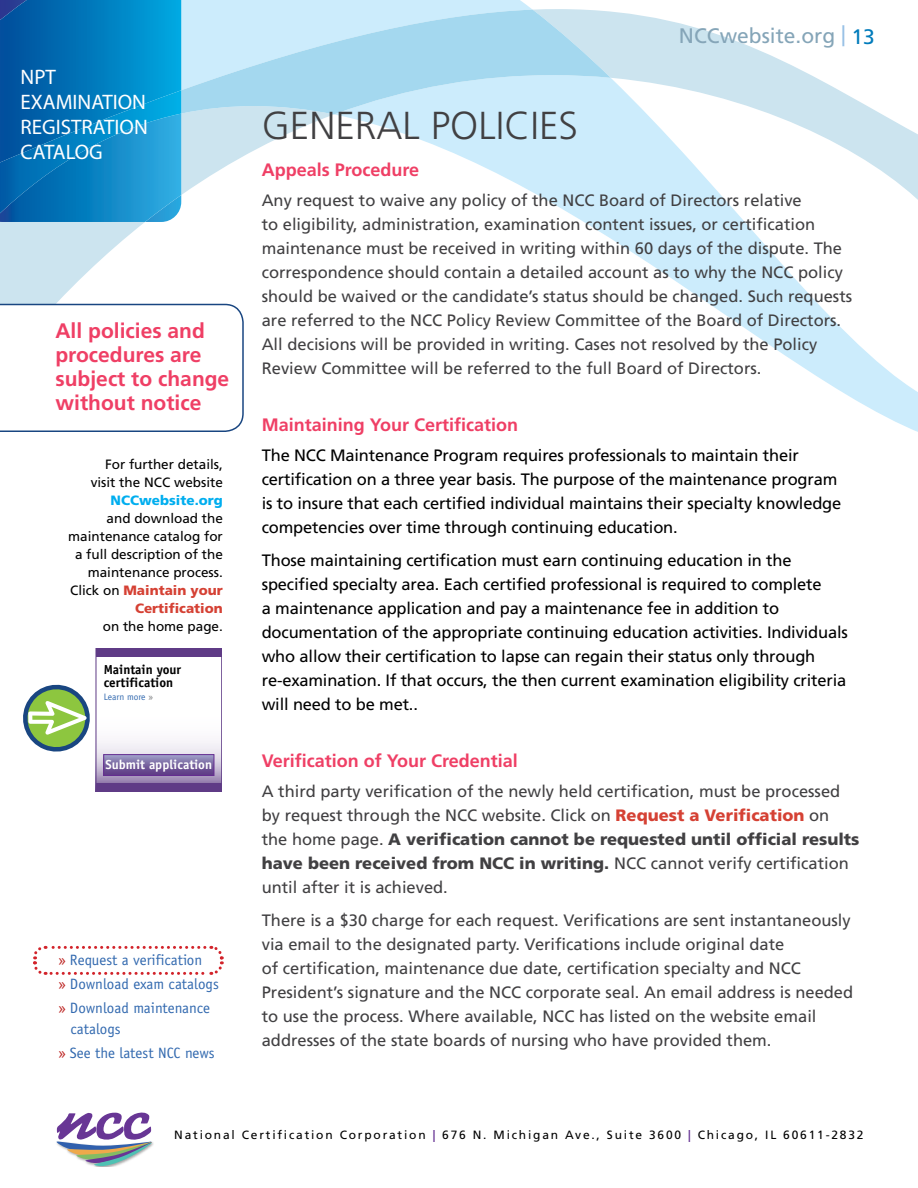
<style>
.page{position:relative;width:918px;height:1188px;background:#fff}
.page>*{position:absolute;margin:0;border:0;box-sizing:border-box;transform-origin:0 0}
.t1{font:300 39px "Frutiger LT";color:#414042}
.t2{font:700 21px/24px "Frutiger LT";color:#ef3f65}
.t3{font:21px/25.2px "Myriad Pro";color:#fff}
.t4{font:21px "Frutiger LT";color:#85a5b8}
.t5{font:700 18px "Frutiger LT";color:#ef3f65}
.t6{font:16.5px/24px "Frutiger LT";color:#414042}
.t7{font:16.5px/24px "Frutiger LT";letter-spacing:-.01em;color:#000}
.t8{font:15px/24px "Officina Sans";color:#3269af}
.t9{font:13.5px/18px "Frutiger LT";color:#000;text-align:right}
.t10{font:900 13.5px "Frutiger LT";color:#00aeef}
.t11{font:700 13.05px/13px "Officina Sans";color:#000}
.t12{font:700 13.05px "Officina Sans";color:#fff}
.t13{font:12px "Frutiger LT";letter-spacing:.15em;color:#000}
.t14{font:9.3px "Officina Sans";color:#3269af}
.s1{font-weight:900;color:#d54134}
.s2{color:#808285}
.s3{color:#be2826}
.s4{color:#97c0e6}
.s5{color:#007bbb}
.s6{font-weight:900}
.s7{font-weight:700;color:#683695}
</style>
<div class="page">
<svg style="left:0;top:0;width:918px;height:432px"></svg>
<svg style="left:0;top:10px;width:611px;height:283px"></svg>
<svg style="left:0;top:0;width:181px;height:222px;background:#077dbf"></svg>
<img style="left:94px;top:1142px;width:60px;height:25px">
<svg style="left:56px;top:1112px;width:96px;height:54px"></svg>
<svg style="left:0;top:304px;width:244px;height:128px"></svg>
<svg style="left:23px;top:684px;width:67px;height:68px"></svg>
<svg style="left:98px;top:741px;width:122px;height:42px"></svg>
<div style="left:96px;top:648px;width:126px;height:144px;border:1px solid #5f3b86"></div>
<div style="left:96px;top:648px;width:126px;height:9px;background:#5f3b86"></div>
<div style="left:96px;top:783px;width:126px;height:8px;background:#5f3b86"></div>
<svg style="left:105px;top:756px;width:107px;height:18px;background:#7a66a1"></svg>
<div style="left:103px;top:754px;width:111px;height:22px;border:1px solid #662d91"></div>
<svg style="left:33px;top:945px;width:191px;height:30px"></svg>
<p class="t3" style="left:21px;top:64px;width:129px">NPT<br>EXAMINATION<br>REGISTRATION<br>CATALOG</p>
<p class="t2" style="left:56px;top:318px;width:175px">All policies and procedures are subject to change without notice</p>
<p class="t9" style="left:91px;top:456px;width:134px">For further details, visit the NCC website</p>
<p class="t10" style="left:111px;top:492px;width:114px">NCCwebsite.org</p>
<p class="t9" style="left:68px;top:509px;width:156px">and download the maintenance catalog for a full description of the maintenance process.<br>Click on <span class="s1">Maintain your<br>Certification</span></p>
<p class="t9" style="left:103px;top:617px;width:122px">on the home page.</p>
<p class="t11" style="left:104px;top:663px;width:79px">Maintain your certification</p>
<p class="t14" style="left:104px;top:691px;width:51px">Learn more <span class="s2">»</span></p>
<p class="t12" style="left:106px;top:756px;width:108px">Submit application</p>
<p class="t8" style="left:58px;top:948px;width:162px"><span class="s3">»</span> Request a verification<br><span class="s3">»</span> Download exam catalogs <span class="s3">»</span> Download maintenance</p>
<p class="t8" style="left:58px;top:1017px;width:158px;text-indent:12px">catalogs<br><span class="s3">»</span> See the latest NCC news</p>
<p class="t4" style="left:679px;top:23px;width:197px">NCCwebsite.org <span class="s4">|</span> <span class="s5">13</span></p>
<h1 class="t1" style="left:262px;top:103px;width:318px">GENERAL POLICIES</h1>
<p class="t5" style="left:262px;top:159px;width:159px">Appeals Procedure</p>
<p class="t6" style="left:262px;top:188px;width:592px">Any request to waive any policy of the NCC Board of Directors relative<br>to eligibility, administration, examination content issues, or certification maintenance must be received in writing within 60 days of the dispute. The correspondence should contain a detailed account as to why the NCC policy should be waived or the candidate’s status should be changed. Such requests are referred to the NCC Policy Review Committee of the Board of Directors.<br>All decisions will be provided in writing. Cases not resolved by the Policy Review Committee will be referred to the full Board of Directors.</p>
<p class="t5" style="left:262px;top:414px;width:258px">Maintaining Your Certification</p>
<p class="t7" style="left:262px;top:443px;width:581px">The NCC Maintenance Program requires professionals to maintain their certification on a three year basis. The purpose of the maintenance program is to insure that each certified individual maintains their specialty knowledge competencies over time through continuing education.</p>
<p class="t7" style="left:262px;top:548px;width:588px">Those maintaining certification must earn continuing education in the specified specialty area. Each certified professional is required to complete<br>a maintenance application and pay a maintenance fee in addition to documentation of the appropriate continuing education activities. Individuals who allow their certification to lapse can regain their status only through re-examination. If that occurs, the then current examination eligibility criteria will need to be met..</p>
<p class="t5" style="left:262px;top:750px;width:258px">Verification of Your Credential</p>
<p class="t6" style="left:262px;top:779px;width:599px">A third party verification of the newly held certification, must be processed by request through the NCC website. Click on <span class="s1">Request a Verification</span> on<br>the home page. <span class="s6">A verification cannot be requested until official results have been received from NCC in writing.</span> NCC cannot verify certification until after it is achieved.</p>
<p class="t6" style="left:262px;top:908px;width:593px">There is a $30 charge for each request. Verifications are sent instantaneously via email to the designated party. Verifications include original date<br>of certification, maintenance due date, certification specialty and NCC President’s signature and the NCC corporate seal. An email address is needed to use the process. Where available, NCC has listed on the website email addresses of the state boards of nursing who have provided them.</p>
<p class="t13" style="left:174px;top:1127px;width:691px">National Certification Corporation <span class="s7">|</span> 676 N. Michigan Ave., Suite 3600 <span class="s7">|</span> Chicago, IL 60611-2832</p>
</div>
